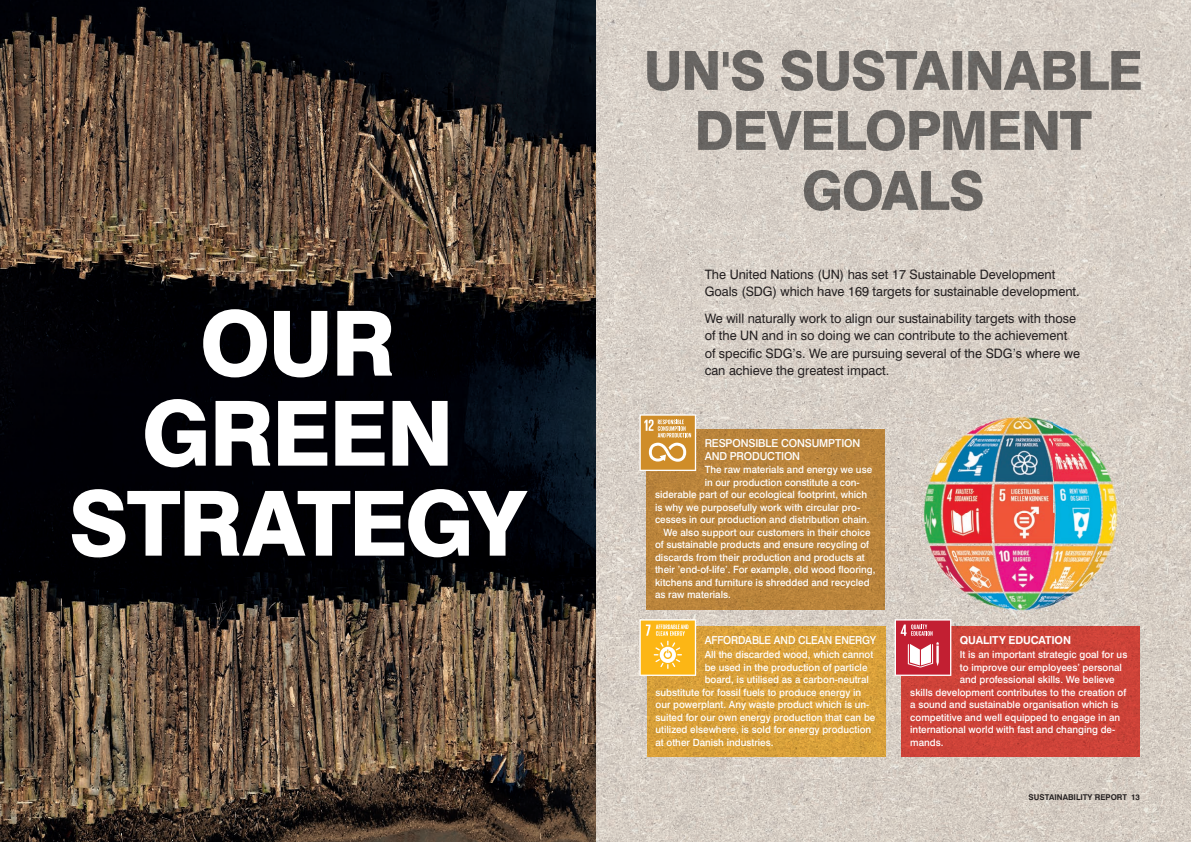
<style>
.page{position:relative;width:1191px;height:842px;background:#fff}
.page>*{position:absolute;margin:0;border:0;box-sizing:border-box;transform-origin:0 0}
.t1{font:800 90px/90px "Swiss 721 BT";letter-spacing:-.025em;color:#fff;text-align:center}
.t2{font:13px/17.5px "Swiss 721 BT";color:#231f20}
.t3{font:500 11px/13px "Swiss 721 BT";letter-spacing:-.01em;color:#fff}
.t4{font:500 11px "Swiss 721 BT";letter-spacing:-.01em;color:#fff;scale:.94 1}
.t5{font:700 11px "Swiss 721 BT";letter-spacing:-.01em;color:#fff}
.t6{font:500 10px "Swiss 721 BT";color:#fff}
.t7{font:700 8px "Swiss 721 BT";color:#231f20}
</style>
<div class="page">
<img style="left:595px;top:0;width:175px;height:350px">
<img style="left:770px;top:0;width:421px;height:175px">
<img style="left:770px;top:175px;width:35px;height:254px">
<img style="left:982px;top:175px;width:209px;height:246px">
<img style="left:804px;top:211px;width:178px;height:210px">
<img style="left:595px;top:350px;width:70px;height:492px">
<img style="left:665px;top:350px;width:106px;height:79px">
<img style="left:805px;top:421px;width:116px;height:35px">
<img style="left:1086px;top:421px;width:105px;height:210px">
<img style="left:876px;top:456px;width:69px;height:175px">
<img style="left:665px;top:610px;width:211px;height:17px">
<img style="left:945px;top:613px;width:141px;height:14px">
<img style="left:876px;top:631px;width:34px;height:211px">
<img style="left:1121px;top:631px;width:70px;height:211px">
<img style="left:665px;top:757px;width:211px;height:85px">
<img style="left:910px;top:757px;width:211px;height:85px">
<img style="left:0;top:0;width:595px;height:842px">
<img style="left:647px;top:50px;width:495px;height:41px">
<img style="left:698px;top:110px;width:394px;height:41px">
<img style="left:804px;top:170px;width:178px;height:41px">
<img style="left:646px;top:429px;width:238px;height:181px">
<img style="left:901px;top:627px;width:239px;height:130px">
<svg style="left:894px;top:619px;width:57px;height:57px"></svg>
<img style="left:647px;top:627px;width:238px;height:130px">
<svg style="left:639px;top:619px;width:57px;height:57px;background:#fcc649"></svg>
<svg style="left:639px;top:414px;width:57px;height:57px;background:#dbab63"></svg>
<img style="left:921px;top:414px;width:199px;height:199px">
<h1 class="t1" style="left:69px;top:298px;width:459px">OUR<br>GREEN<br>STRATEGY</h1>
<h2 class="t2" style="left:704px;top:265px;width:376px">The United Nations (UN) has set 17 Sustainable Development<br>Goals (SDG) which have 169 targets for sustainable development.</h2>
<h2 class="t2" style="left:704px;top:309px;width:377px">We will naturally work to align our sustainability targets with those of the UN and in so doing we can contribute to the achievement of specific SDG’s. We are pursuing several of the SDG’s where we can achieve the greatest impact.</h2>
<p class="t3" style="left:704px;top:436px;width:157px">RESPONSIBLE CONSUMPTION<br>AND PRODUCTION</p>
<p class="t6" style="left:704px;top:464px;width:169px">The raw materials and energy we use</p>
<p class="t6" style="left:704px;top:476px;width:156px">in our production constitute a con-</p>
<p class="t6" style="left:655px;top:489px;width:214px">siderable part of our ecological footprint, which</p>
<p class="t6" style="left:655px;top:501px;width:207px">is why we purposefully work with circular pro-</p>
<p class="t6" style="left:655px;top:514px;width:216px">cesses in our production and distribution chain.</p>
<p class="t6" style="left:663px;top:526px;width:208px">We also support our customers in their choice</p>
<p class="t6" style="left:655px;top:539px;width:215px">of sustainable products and ensure recycling of</p>
<p class="t6" style="left:655px;top:551px;width:211px">discards from their production and products at</p>
<p class="t6" style="left:655px;top:564px;width:222px">their ’end-of-life’. For example, old wood flooring,</p>
<p class="t6" style="left:655px;top:576px;width:216px">kitchens and furniture is shredded and recycled</p>
<p class="t6" style="left:655px;top:589px;width:77px">as raw materials.</p>
<p class="t4" style="left:704px;top:633px;width:184px">AFFORDABLE AND CLEAN ENERGY</p>
<p class="t6" style="left:704px;top:648px;width:170px">All the discarded wood, which cannot</p>
<p class="t6" style="left:704px;top:661px;width:164px">be used in the production of particle</p>
<p class="t6" style="left:704px;top:673px;width:166px">board, is utilised as a carbon-neutral</p>
<p class="t6" style="left:655px;top:686px;width:207px">substitute for fossil fuels to produce energy in</p>
<p class="t6" style="left:655px;top:698px;width:215px">our powerplant. Any waste product which is un-</p>
<p class="t6" style="left:655px;top:711px;width:221px">suited for our own energy production that can be</p>
<p class="t6" style="left:655px;top:723px;width:217px">utilized elsewhere, is sold for energy production</p>
<p class="t6" style="left:655px;top:736px;width:119px">at other Danish industries.</p>
<p class="t5" style="left:960px;top:633px;width:113px">QUALITY EDUCATION</p>
<p class="t6" style="left:960px;top:648px;width:169px">It is an important strategic goal for us</p>
<p class="t6" style="left:960px;top:661px;width:163px">to improve our employees’ personal</p>
<p class="t6" style="left:960px;top:673px;width:156px">and professional skills. We believe</p>
<p class="t6" style="left:910px;top:686px;width:217px">skills development contributes to the creation of</p>
<p class="t6" style="left:910px;top:698px;width:210px">a sound and sustainable organisation which is</p>
<p class="t6" style="left:910px;top:711px;width:211px">competitive and well equipped to engage in an</p>
<p class="t6" style="left:910px;top:723px;width:206px">international world with fast and changing de-</p>
<p class="t6" style="left:910px;top:736px;width:35px">mands.</p>
<p class="t7" style="left:1028px;top:792px;width:113px">SUSTAINABILITY REPORT 13</p>
</div>
